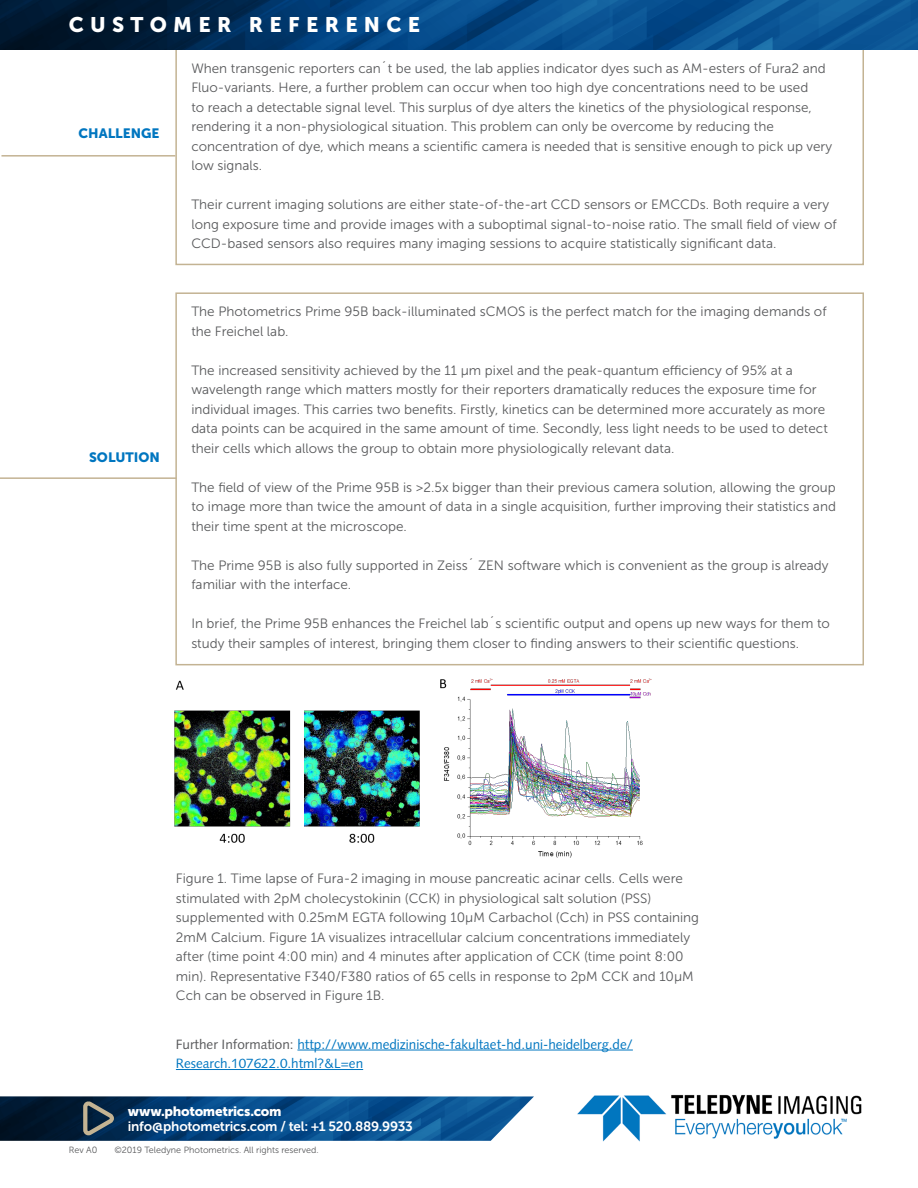
<style>
.page{position:relative;width:918px;height:1188px;background:#fff}
.page>*{position:absolute;margin:0;border:0;box-sizing:border-box;transform-origin:0 0}
.t1{font:21px "Museo Sans 900";letter-spacing:.3em;color:#fff}
.t2{font:13.5px/19.5px "Museo Sans 300";color:#58595b}
.t3{font:13.5px/19.5px "Syntax LT Std";color:#0076c0}
.t4{font:13.5px "Museo Sans 700";letter-spacing:-.015em;color:#fff}
.t5{font:13.5px "Museo Sans 900";letter-spacing:-.02em;color:#fff}
.t6{font:13.5px "Museo Sans 900";color:#0076c0}
.t7{font:9px "Museo Sans 300";color:#58595b}
.s1{color:#58595b}
</style>
<div class="page">
<hr style="left:1px;top:155px;width:174px;height:2px;background:#c3b393">
<hr style="left:0;top:477px;width:177px;height:2px;background:#c3b393">
<div style="left:175px;top:47px;width:689px;height:218px;border:2px solid #c3b393"></div>
<div style="left:175px;top:292px;width:689px;height:373px;border:2px solid #c3b393"></div>
<img style="left:174px;top:678px;width:478px;height:180px">
<hr style="left:297px;top:1050px;width:336px;height:1px;background:#0076c0">
<hr style="left:176px;top:1069px;width:187px;height:1px;background:#0076c0">
<img style="left:0;top:0;width:918px;height:49px">
<img style="left:577px;top:1094px;width:285px;height:48px">
<img style="left:0;top:1096px;width:534px;height:45px">
<svg style="left:83px;top:1101px;width:31px;height:34px"></svg>
<p class="t1" style="left:69px;top:13px;width:353px">CUSTOMER REFERENCE</p>
<p class="t6" style="left:79px;top:125px;width:83px">CHALLENGE</p>
<p class="t6" style="left:89px;top:450px;width:72px">SOLUTION</p>
<p class="t2" style="left:191px;top:58px;width:642px">When transgenic reporters can´t be used, the lab applies indicator dyes such as AM-esters of Fura2 and Fluo-variants. Here, a further problem can occur when too high dye concentrations need to be used<br>to reach a detectable signal level. This surplus of dye alters the kinetics of the physiological response, rendering it a non-physiological situation. This problem can only be overcome by reducing the concentration of dye, which means a scientific camera is needed that is sensitive enough to pick up very low signals.</p>
<p class="t2" style="left:191px;top:195px;width:647px">Their current imaging solutions are either state-of-the-art CCD sensors or EMCCDs. Both require a very long exposure time and provide images with a suboptimal signal-to-noise ratio. The small field of view of<br>CCD-based sensors also requires many imaging sessions to acquire statistically significant data.</p>
<p class="t2" style="left:191px;top:302px;width:637px">The Photometrics Prime 95B back-illuminated sCMOS is the perfect match for the imaging demands of the Freichel lab.</p>
<p class="t2" style="left:191px;top:361px;width:638px">The increased sensitivity achieved by the 11 µm pixel and the peak-quantum efficiency of 95% at a wavelength range which matters mostly for their reporters dramatically reduces the exposure time for individual images. This carries two benefits. Firstly, kinetics can be determined more accurately as more data points can be acquired in the same amount of time. Secondly, less light needs to be used to detect their cells which allows the group to obtain more physiologically relevant data.</p>
<p class="t2" style="left:191px;top:478px;width:646px;text-align:justify">The field of view of the Prime 95B is &gt;2.5x bigger than their previous camera solution, allowing the group to image more than twice the amount of data in a single acquisition, further improving their statistics and their time spent at the microscope.</p>
<p class="t2" style="left:191px;top:556px;width:639px">The Prime 95B is also fully supported in Zeiss´ ZEN software which is convenient as the group is already familiar with the interface.</p>
<p class="t2" style="left:191px;top:614px;width:640px">In brief, the Prime 95B enhances the Freichel lab´s scientific output and opens up new ways for them to study their samples of interest, bringing them closer to finding answers to their scientific questions.</p>
<p class="t2" style="left:176px;top:869px;width:525px">Figure 1. Time lapse of Fura-2 imaging in mouse pancreatic acinar cells. Cells were stimulated with 2pM cholecystokinin (CCK) in physiological salt solution (PSS) supplemented with 0.25mM EGTA following 10µM Carbachol (Cch) in PSS containing 2mM Calcium. Figure 1A visualizes intracellular calcium concentrations immediately after (time point 4:00 min) and 4 minutes after application of CCK (time point 8:00 min). Representative F340/F380 ratios of 65 cells in response to 2pM CCK and 10µM Cch can be observed in Figure 1B.</p>
<p class="t3" style="left:176px;top:1034px;width:458px"><span class="s1">Further Information:</span> http://www.medizinische-fakultaet-hd.uni-heidelberg.de/<br>Research.107622.0.html?&amp;L=en</p>
<p class="t5" style="left:128px;top:1104px;width:155px">www.photometrics.com</p>
<p class="t4" style="left:128px;top:1119px;width:287px">info@photometrics.com / tel: +1 520.889.9933</p>
<p class="t7" style="left:69px;top:1145px;width:30px">Rev A0</p>
<p class="t7" style="left:114px;top:1145px;width:206px">©2019 Teledyne Photometrics. All rights reserved.</p>
</div>
